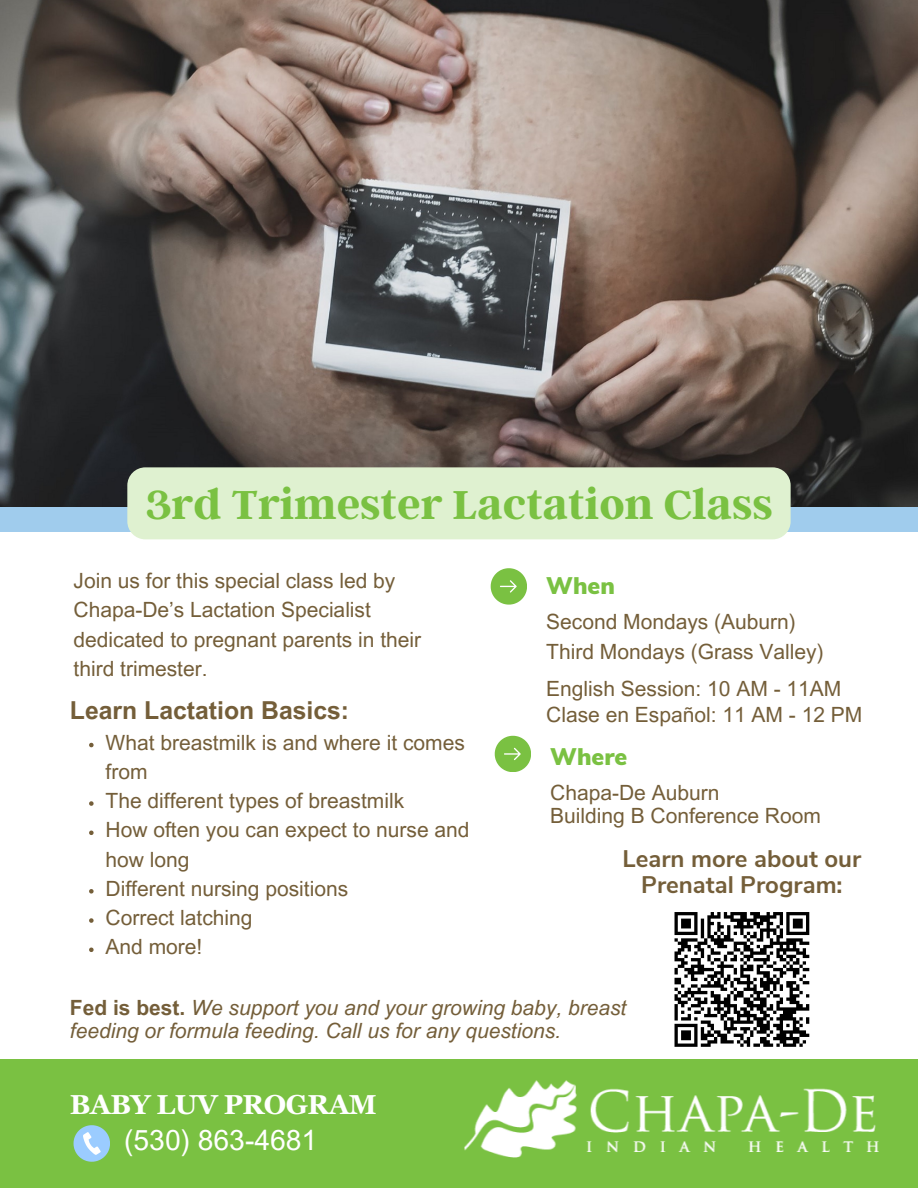
<style>
.page{position:relative;width:918px;height:1188px;background:#fff}
.page>*{position:absolute;margin:0;border:0;box-sizing:border-box;transform-origin:0 0}
.t1{font:700 45px "Argent CF";color:#7ac142}
.t2{font:28.2px "Arial MT Pro";color:#fff}
.t3{font:700 27.45px "Georgia Pro";letter-spacing:-.02em;color:#fff}
.t4{font:700 24.75px "Arial MT Pro";color:#745e39}
.t5{font:700 24px/25.8px "Nunito Sans";color:#745e39;text-align:center}
.t6{font:900 24px "Nunito Sans";color:#7ac142}
.t7{font:21px/29.2px "Arial MT Pro";color:#745e39}
.t8{font:italic 21px/22.5px "Arial MT Pro";color:#745e39}
.s1{font-weight:700;font-style:normal}
</style>
<div class="page">
<div style="left:0;top:1059px;width:918px;height:129px;background:#7ac142"></div>
<svg style="left:491px;top:568px;width:36px;height:36px"></svg>
<svg style="left:74px;top:1125px;width:36px;height:36px"></svg>
<img style="left:464px;top:1080px;width:415px;height:78px">
<img style="left:0;top:0;width:918px;height:508px">
<div style="left:0;top:508px;width:918px;height:24px;background:#a0cced"></div>
<svg style="left:89px;top:743px;width:5px;height:4px"></svg>
<svg style="left:89px;top:801px;width:5px;height:5px"></svg>
<svg style="left:89px;top:831px;width:5px;height:4px"></svg>
<svg style="left:89px;top:889px;width:5px;height:5px"></svg>
<svg style="left:89px;top:918px;width:5px;height:5px"></svg>
<svg style="left:89px;top:948px;width:5px;height:4px"></svg>
<svg style="left:495px;top:736px;width:36px;height:36px"></svg>
<svg style="left:674px;top:912px;width:136px;height:135px"></svg>
<div style="left:127px;top:467px;width:664px;height:72px;background:#dff1d0;border-radius:18px"></div>
<p class="t1" style="left:145px;top:475px;width:629px">3rd Trimester Lactation Class</p>
<p class="t7" style="left:74px;top:569px;width:323px">Join us for this special class led by</p>
<h4 class="t6" style="left:546px;top:569px;width:70px">When</h4>
<p class="t7" style="left:74px;top:598px;width:349px">Chapa-De’s Lactation Specialist dedicated to pregnant parents in their third trimester.</p>
<p class="t7" style="left:546px;top:610px;width:251px">Second Mondays (Auburn)</p>
<p class="t7" style="left:546px;top:639px;width:279px">Third Mondays (Grass Valley)</p>
<p class="t4" style="left:70px;top:701px;width:281px">Learn Lactation Basics:</p>
<p class="t7" style="left:106px;top:730px;width:361px">What breastmilk is and where it comes from</p>
<h4 class="t7" style="left:106px;top:789px;width:300px">The different types of breastmilk</h4>
<p class="t7" style="left:106px;top:818px;width:366px">How often you can expect to nurse and how long</p>
<p class="t7" style="left:106px;top:876px;width:244px">Different nursing positions</p>
<p class="t7" style="left:106px;top:906px;width:148px">Correct latching</p>
<p class="t7" style="left:106px;top:935px;width:98px">And more!</p>
<p class="t7" style="left:546px;top:677px;width:297px">English Session: 10 AM - 11AM</p>
<p class="t7" style="left:546px;top:703px;width:318px">Clase en Español: 11 AM - 12 PM</p>
<p class="t6" style="left:550px;top:741px;width:79px">Where</p>
<h4 class="t7" style="left:550px;top:781px;width:171px">Chapa-De Auburn</h4>
<p class="t7" style="left:550px;top:803px;width:272px">Building B Conference Room</p>
<p class="t5" style="left:622px;top:846px;width:240px">Learn more about our<br>Prenatal Program:</p>
<h4 class="t8" style="left:70px;top:999px;width:558px"><span class="s1">Fed is best.</span> We support you and your growing baby, breast feeding or formula feeding. Call us for any questions.</h4>
<p class="t3" style="left:70px;top:1089px;width:308px">BABY LUV PROGRAM</p>
<p class="t2" style="left:124px;top:1130px;width:194px">(530) 863-4681</p>
</div>
